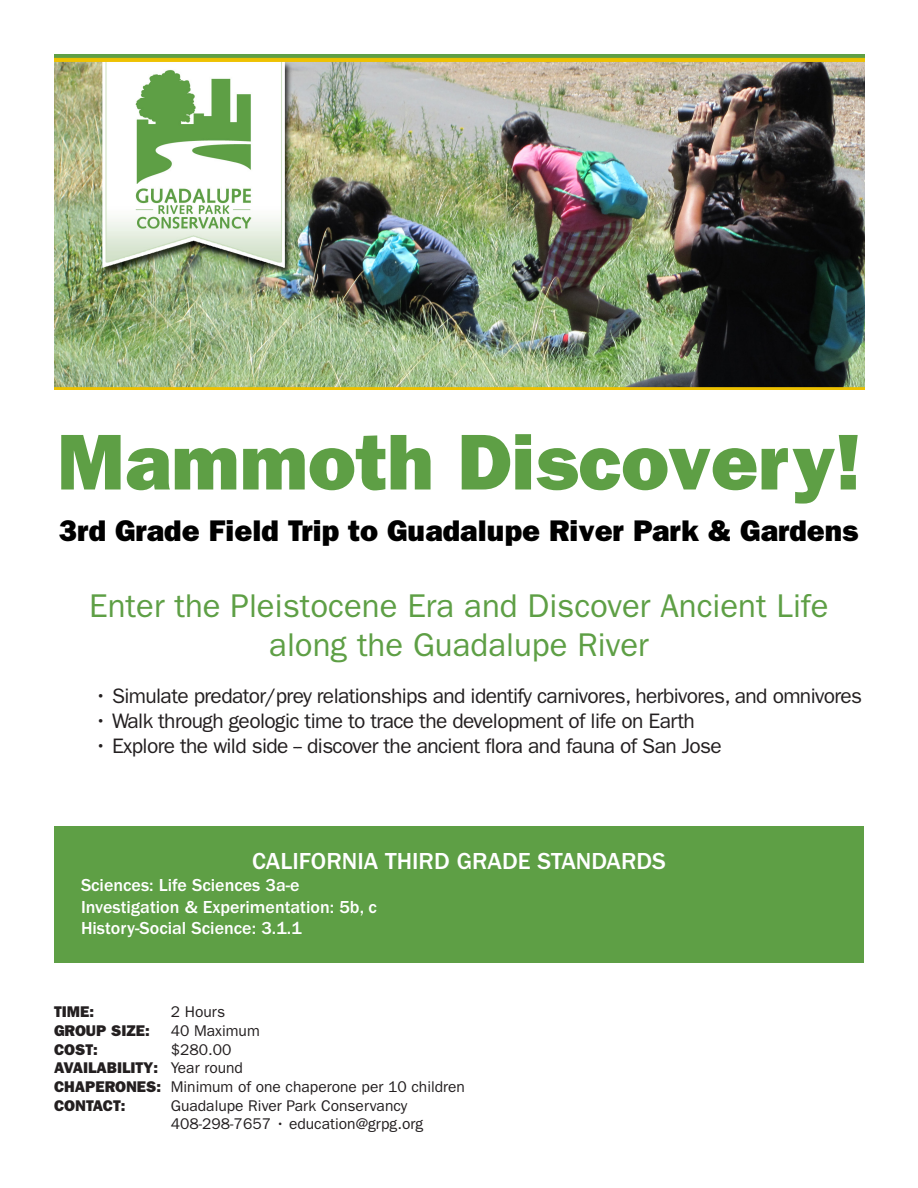
<style>
.page{position:relative;width:918px;height:1188px;background:#fff}
.page>*{position:absolute;margin:0;border:0;box-sizing:border-box;transform-origin:0 0}
.t1{font:79.5px "ITC Franklin Gothic Std Hvy";color:#5e9f45}
.t2{font:33px/39.6px "ITC Franklin Gothic Std";color:#5e9f45;text-align:center}
.t3{font:30px "ITC Franklin Gothic Std Hvy";color:#000}
.t4{font:500 24px "ITC Franklin Gothic Std";color:#fff}
.t5{font:21px "ITC Franklin Gothic Std";letter-spacing:-.03em;color:#231f20}
.t6{font:500 18px "ITC Franklin Gothic Std";color:#fff}
.t7{font:15.6px "ITC Franklin Gothic Std";color:#231f20}
.t8{font:15.6px "ITC Franklin Gothic Std Hvy";color:#231f20}
.s1{font-family:"ITC Franklin Gothic Std"}
.s2{font-family:"ITC Franklin Gothic Std Hvy"}
.s3{font-size:15px}
</style>
<div class="page">
<div style="left:54px;top:826px;width:810px;height:136px;background:#5e9f45"></div>
<img style="left:54px;top:54px;width:810px;height:335px">
<p class="t1" style="left:57px;top:415px;width:806px">Mammoth Discovery!</p>
<p class="t3" style="left:59px;top:513px;width:801px">3rd Grade Field Trip to Guadalupe River Park &amp; Gardens</p>
<p class="t2" style="left:89px;top:586px;width:741px">Enter the Pleistocene Era and Discover Ancient Life along the Guadalupe River</p>
<p class="t5" style="left:94px;top:684px;width:769px">• Simulate predator/prey relationships and identify carnivores, herbivores, and omnivores</p>
<p class="t5" style="left:94px;top:709px;width:602px">• Walk through geologic time to trace the development of life on Earth</p>
<p class="t5" style="left:94px;top:734px;width:629px">• Explore the wild side -- discover the ancient flora and fauna of San Jose</p>
<p class="t4" style="left:252px;top:848px;width:415px">CALIFORNIA THIRD GRADE STANDARDS</p>
<p class="t6" style="left:81px;top:875px;width:220px">Sciences: Life Sciences 3a-e</p>
<p class="t6" style="left:81px;top:897px;width:297px">Investigation &amp; Experimentation: 5b, c</p>
<p class="t6" style="left:81px;top:918px;width:222px">History-Social Science: 3.1.1</p>
<p class="t8" style="left:54px;top:1003px;width:42px">TIME:</p>
<p class="t7" style="left:171px;top:1003px;width:56px">2 Hours</p>
<p class="t8" style="left:54px;top:1021px;width:97px">GROUP SIZE:</p>
<p class="t7" style="left:171px;top:1022px;width:91px">40 Maximum</p>
<p class="t8" style="left:54px;top:1040px;width:45px">COST:</p>
<p class="t7" style="left:171px;top:1040px;width:62px">$280.00</p>
<p class="t8" style="left:54px;top:1059px;width:191px">AVAILABILITY: <span class="s1">Year round</span></p>
<p class="t7" style="left:54px;top:1078px;width:413px"><span class="s2">CHAPERONES:</span> Minimum of one chaperone per 10 children</p>
<p class="t8" style="left:54px;top:1096px;width:73px">CONTACT:</p>
<p class="t7" style="left:171px;top:1096px;width:238px">Guadalupe River Park Conservancy</p>
<p class="t7" style="left:171px;top:1115px;width:254px">408-298-7657 <span class="s3">•</span> education@grpg.org</p>
</div>
